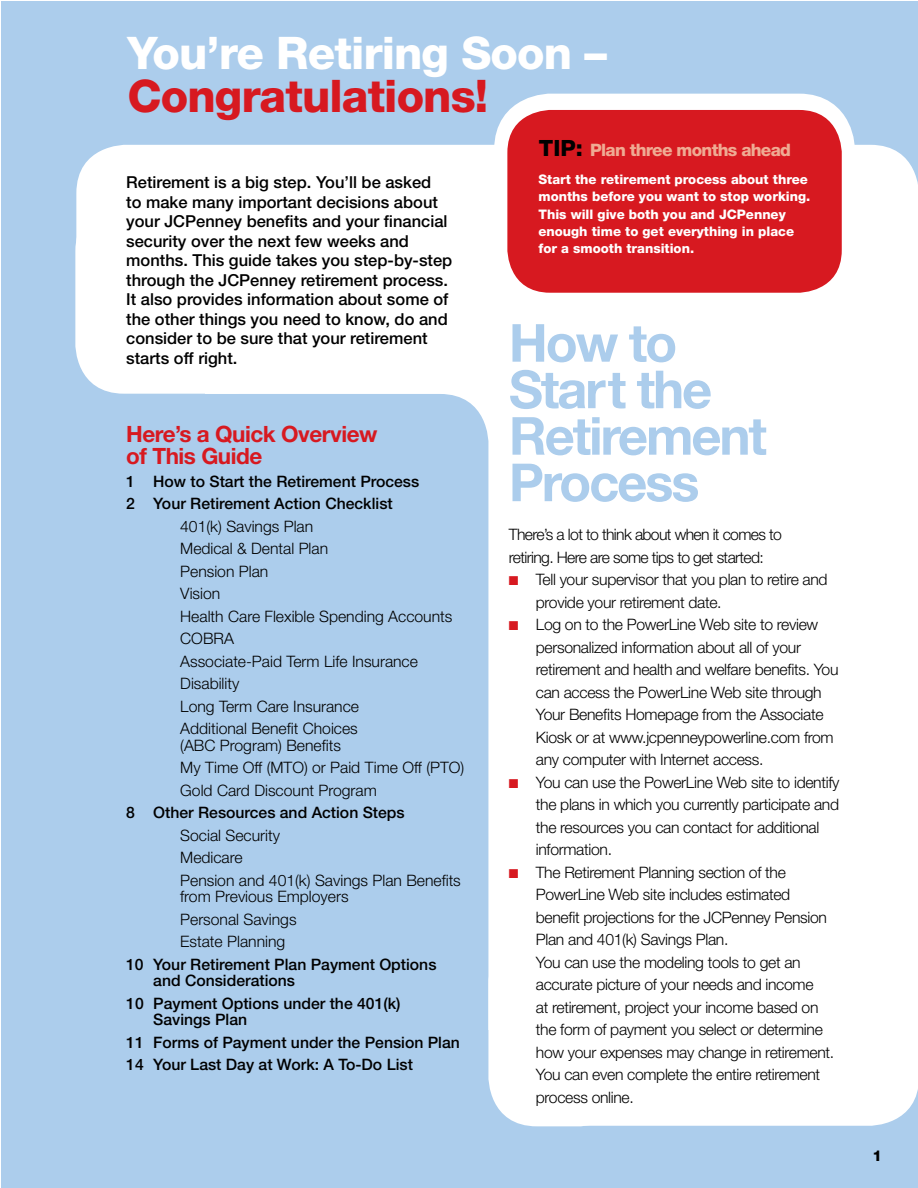
<style>
.page{position:relative;width:918px;height:1188px;background:#fff}
.page>*{position:absolute;margin:0;border:0;box-sizing:border-box;transform-origin:0 0}
.t1{font:700 52.5px/46.5px "Helvetica Neue";letter-spacing:-.04em;color:#accdec}
.t2{font:800 45px "Helvetica Neue";letter-spacing:-.02em;color:#fff}
.t3{font:800 45px "Helvetica Neue";letter-spacing:-.02em;color:#d71920}
.t4{font:700 22.5px/22.5px "Helvetica Neue";letter-spacing:-.02em;color:#d71920}
.t5{font:800 17.1px "Helvetica Neue";letter-spacing:-.04em;color:#efab93}
.t6{font:500 16.5px/19.5px "Helvetica Neue";color:#000}
.t7{font:300 15.75px/22.5px "Helvetica Neue";letter-spacing:-.02em;color:#000}
.t8{font:300 15.75px/22.5px "Helvetica Neue";color:#000}
.t9{font:500 15.75px/22.5px "Helvetica Neue";color:#000}
.t10{font:300 15.75px/22.5px "Helvetica Neue";letter-spacing:-.04em;color:#000}
.t11{font:800 15px "Helvetica Neue";color:#000}
.t12{font:800 13.2px/17.1px "Helvetica Neue";color:#fff}
.s1{font-size:22.5px;color:#000}
.s2{color:#d71920}
</style>
<div class="page">
<div style="left:2px;top:2px;width:916px;height:1186px;background:#accdec"></div>
<div style="left:76px;top:145px;width:842px;height:981px;background:#fff"></div>
<div style="left:494px;top:94px;width:361px;height:212px;border:26px solid #fff;border-radius:43px"></div>
<div style="left:507px;top:110px;width:335px;height:183px;background:#d71920;border-radius:43px"></div>
<div style="left:25px;top:394px;width:463px;height:776px;background:#accdec;border-radius:49px"></div>
<svg style="left:488px;top:1084px;width:78px;height:43px"></svg>
<div style="left:488px;top:935px;width:140px;height:191px;background:#fff;border-radius:49px"></div>
<svg style="left:76px;top:357px;width:41px;height:37px"></svg>
<div style="left:75px;top:202px;width:209px;height:192px;background:#fff;border-radius:49px"></div>
<h2 class="t2" style="left:128px;top:26px;width:481px">You’re Retiring Soon –</h2>
<h2 class="t3" style="left:128px;top:70px;width:362px">Congratulations!</h2>
<p class="t5" style="left:539px;top:140px;width:254px"><span class="s1">TIP:</span> Plan three months ahead</p>
<p class="t12" style="left:538px;top:171px;width:273px">Start the retirement process about three months before you want to stop working.<br>This will give both you and JCPenney enough time to get everything in place for a smooth transition.</p>
<p class="t6" style="left:126px;top:173px;width:328px">Retirement is a big step. You’ll be asked<br>to make many important decisions about your JCPenney benefits and your financial security over the next few weeks and months. This guide takes you step-by-step through the JCPenney retirement process.<br>It also provides information about some of the other things you need to know, do and consider to be sure that your retirement starts off right.</p>
<h1 class="t1" style="left:509px;top:319px;width:260px">How to<br>Start the<br>Retirement<br>Process</h1>
<p class="t10" style="left:509px;top:523px;width:275px">There’s a lot to think about when it comes to retiring. Here are some tips to get started:</p>
<p class="t7" style="left:536px;top:568px;width:293px;text-indent:-27px"><span class="s2">■</span> Tell your supervisor that you plan to retire and provide your retirement date.</p>
<p class="t7" style="left:536px;top:613px;width:304px;text-indent:-27px"><span class="s2">■</span> Log on to the PowerLine Web site to review personalized information about all of your retirement and health and welfare benefits. You can access the PowerLine Web site through Your Benefits Homepage from the Associate Kiosk or at www.jcpenneypowerline.com from any computer with Internet access.</p>
<p class="t7" style="left:536px;top:770px;width:305px;text-indent:-27px"><span class="s2">■</span> You can use the PowerLine Web site to identify the plans in which you currently participate and the resources you can contact for additional information.</p>
<p class="t7" style="left:536px;top:860px;width:300px;text-indent:-27px"><span class="s2">■</span> The Retirement Planning section of the PowerLine Web site includes estimated benefit projections for the JCPenney Pension Plan and 401(k) Savings Plan.<br>You can use the modeling tools to get an accurate picture of your needs and income<br>at retirement, project your income based on the form of payment you select or determine how your expenses may change in retirement.<br>You can even complete the entire retirement process online.</p>
<h3 class="t4" style="left:126px;top:422px;width:253px">Here’s a Quick Overview of This Guide</h3>
<p class="t9" style="left:126px;top:470px;width:295px">1 How to Start the Retirement Process<br>2 Your Retirement Action Checklist</p>
<p class="t8" style="left:180px;top:515px;width:274px">401(k) Savings Plan<br>Medical &amp; Dental Plan<br>Pension Plan<br>Vision<br>Health Care Flexible Spending Accounts<br>COBRA<br>Associate-Paid Term Life Insurance<br>Disability<br>Long Term Care Insurance<br>Additional Benefit Choices</p>
<p class="t8" style="left:180px;top:734px;width:286px">(ABC Program) Benefits<br>My Time Off (MTO) or Paid Time Off (PTO)<br>Gold Card Discount Program</p>
<p class="t9" style="left:126px;top:801px;width:280px">8 Other Resources and Action Steps</p>
<p class="t8" style="left:180px;top:824px;width:282px">Social Security<br>Medicare<br>Pension and 401(k) Savings Plan Benefits</p>
<p class="t8" style="left:180px;top:885px;width:170px">from Previous Employers<br>Personal Savings<br>Estate Planning</p>
<p class="t9" style="left:153px;top:956px;width:285px;line-height:16.4px;text-indent:-27px">10 Your Retirement Plan Payment Options and Considerations</p>
<p class="t9" style="left:153px;top:995px;width:249px;line-height:16.5px;text-indent:-27px">10 Payment Options under the 401(k)<br>Savings Plan</p>
<p class="t9" style="left:126px;top:1031px;width:335px">11 Forms of Payment under the Pension Plan<br>14 Your Last Day at Work: A To-Do List</p>
<p class="t11" style="left:873px;top:1147px;width:11px">1</p>
<p class="t11" style="left:873px;top:1149px;width:11px">0</p>
</div>
